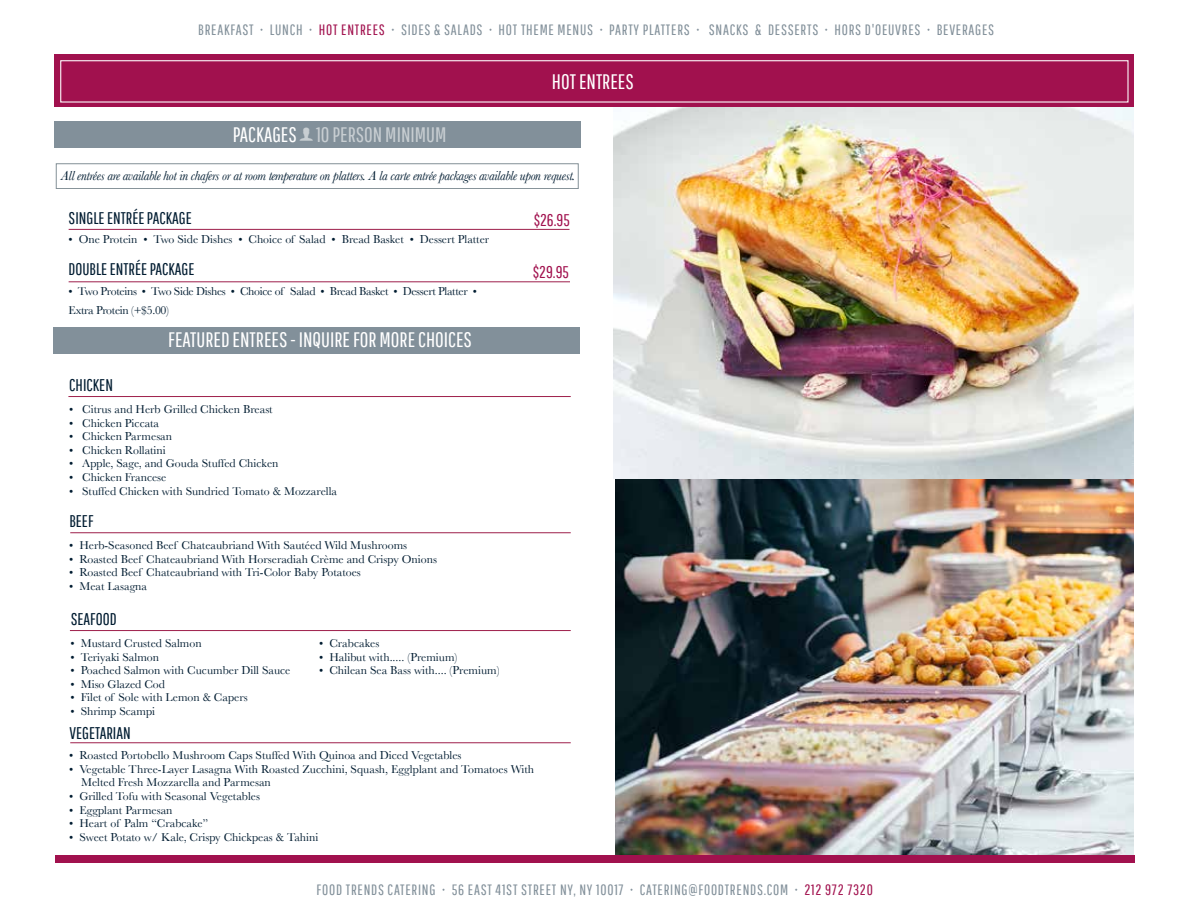
<style>
.page{position:relative;width:1188px;height:918px;background:#fff}
.page>*{position:absolute;margin:0;border:0;box-sizing:border-box;transform-origin:0 0}
.t1{font:21px "Pathway Gothic One";color:#fff}
.t2{font:21px "Pathway Gothic One";color:#c8ced2}
.t3{font:16.95px "Pathway Gothic One";color:#001c31}
.t4{font:16.95px "Pathway Gothic One";color:#a1114e}
.t5{font:15px "Pathway Gothic One";letter-spacing:.05em;color:#82909a}
.t6{font:italic 13.5px "Baskerville";letter-spacing:-.025em;color:#001c31}
.t7{font:11.85px/13.5px "Baskerville";color:#001c31}
.t8{font:11.85px/19.6px "Baskerville";letter-spacing:-.025em;color:#001c31}
.s1{color:#a1114e}
.s2{color:#fff}
</style>
<div class="page">
<img style="left:614px;top:107px;width:520px;height:748px">
<div style="left:55px;top:54px;width:1079px;height:53px;background:#a1114e"></div>
<div style="left:60px;top:60px;width:1069px;height:43px;border:1px solid #fff"></div>
<div style="left:54px;top:122px;width:527px;height:26px;background:#82909a"></div>
<div style="left:56px;top:855px;width:1080px;height:8px;background:#a1114e"></div>
<hr style="left:69px;top:229px;width:501px;height:1px;background:#9e1f4b">
<hr style="left:69px;top:281px;width:501px;height:1px;background:#9e1f4b">
<hr style="left:68px;top:396px;width:503px;height:1px;background:#9e1f4b">
<hr style="left:70px;top:532px;width:501px;height:1px;background:#9e1f4b">
<hr style="left:70px;top:630px;width:501px;height:1px;background:#9e1f4b">
<hr style="left:70px;top:742px;width:501px;height:1px;background:#9e1f4b">
<div style="left:53px;top:327px;width:526px;height:26px;background:#82909a"></div>
<p class="t5" style="left:198px;top:21px;width:798px">BREAKFAST • LUNCH • <span class="s1">HOT ENTREES</span> • SIDES &amp; SALADS • HOT THEME MENUS • PARTY PLATTERS • SNACKS &amp; DESSERTS • HORS D'OEUVRES • BEVERAGES</p>
<h1 class="t2" style="left:233px;top:122px;width:215px"><span class="s2">PACKAGES</span> 10 PERSON MINIMUM</h1>
<h1 class="t1" style="left:552px;top:68px;width:83px">HOT ENTREES</h1>
<p class="t6" style="left:61px;top:166px;width:516px">All entrées are available hot in chafers or at room temperature on platters. A la carte entrée packages available upon request.</p>
<h2 class="t4" style="left:534px;top:209px;width:38px">$26.95</h2>
<h2 class="t3" style="left:69px;top:208px;width:125px">SINGLE ENTRÉE PACKAGE</h2>
<p class="t7" style="left:69px;top:232px;width:422px">• One Protein • Two Side Dishes • Choice of Salad • Bread Basket • Dessert Platter</p>
<h2 class="t3" style="left:69px;top:259px;width:127px">DOUBLE ENTRÉE PACKAGE</h2>
<p class="t8" style="left:69px;top:281px;width:410px">• Two Proteins • Two Side Dishes • Choice of Salad • Bread Basket • Dessert Platter •<br>Extra Protein (+$5.00)</p>
<h2 class="t4" style="left:533px;top:262px;width:38px">$29.95</h2>
<h1 class="t1" style="left:168px;top:327px;width:305px">FEATURED ENTREES - INQUIRE FOR MORE CHOICES</h1>
<h2 class="t3" style="left:69px;top:375px;width:45px">CHICKEN</h2>
<p class="t7" style="left:69px;top:402px;width:205px">• Citrus and Herb Grilled Chicken Breast</p>
<p class="t7" style="left:69px;top:416px;width:92px">• Chicken Piccata</p>
<p class="t7" style="left:69px;top:429px;width:105px">• Chicken Parmesan</p>
<p class="t7" style="left:69px;top:443px;width:98px">• Chicken Rollatini</p>
<p class="t7" style="left:69px;top:456px;width:211px">• Apple, Sage, and Gouda Stuffed Chicken</p>
<p class="t7" style="left:69px;top:470px;width:99px">• Chicken Francese</p>
<p class="t7" style="left:69px;top:484px;width:270px">• Stuffed Chicken with Sundried Tomato &amp; Mozzarella</p>
<h2 class="t3" style="left:69px;top:511px;width:26px">BEEF</h2>
<p class="t7" style="left:69px;top:538px;width:339px">• Herb-Seasoned Beef Chateaubriand With Sautéed Wild Mushrooms</p>
<p class="t7" style="left:69px;top:552px;width:369px">• Roasted Beef Chateaubriand With Horseradiah Crème and Crispy Onions</p>
<p class="t7" style="left:69px;top:565px;width:293px">• Roasted Beef Chateaubriand with Tri-Color Baby Potatoes</p>
<p class="t7" style="left:69px;top:579px;width:79px">• Meat Lasagna</p>
<h2 class="t3" style="left:71px;top:609px;width:47px">SEAFOOD</h2>
<p class="t7" style="left:71px;top:636px;width:133px">• Mustard Crusted Salmon</p>
<p class="t7" style="left:71px;top:650px;width:90px">• Teriyaki Salmon</p>
<p class="t7" style="left:71px;top:663px;width:221px">• Poached Salmon with Cucumber Dill Sauce</p>
<p class="t7" style="left:71px;top:677px;width:96px">• Miso Glazed Cod</p>
<p class="t7" style="left:71px;top:690px;width:179px">• Filet of Sole with Lemon &amp; Capers</p>
<p class="t7" style="left:71px;top:704px;width:86px">• Shrimp Scampi</p>
<h2 class="t3" style="left:69px;top:723px;width:63px">VEGETARIAN</h2>
<p class="t7" style="left:69px;top:748px;width:394px">• Roasted Portobello Mushroom Caps Stuffed With Quinoa and Diced Vegetables</p>
<p class="t7" style="left:81px;top:762px;width:455px;text-indent:-12px">• Vegetable Three-Layer Lasagna With Roasted Zucchini, Squash, Egglplant and Tomatoes With<br>Melted Fresh Mozzarella and Parmesan</p>
<p class="t7" style="left:69px;top:789px;width:192px">• Grilled Tofu with Seasonal Vegetables</p>
<p class="t7" style="left:69px;top:803px;width:105px">• Eggplant Parmesan</p>
<p class="t7" style="left:69px;top:816px;width:141px">• Heart of Palm “Crabcake”</p>
<p class="t7" style="left:69px;top:830px;width:251px">• Sweet Potato w/ Kale, Crispy Chickpeas &amp; Tahini</p>
<p class="t7" style="left:319px;top:636px;width:61px">• Crabcakes</p>
<p class="t7" style="left:319px;top:650px;width:140px">• Halibut with..... (Premium)</p>
<p class="t7" style="left:319px;top:663px;width:182px">• Chilean Sea Bass with.... (Premium)</p>
<p class="t5" style="left:317px;top:880px;width:558px">FOOD TRENDS CATERING • 56 EAST 41ST STREET NY, NY 10017 • CATERING@FOODTRENDS.COM • <span class="s1">212 972 7320</span></p>
</div>
